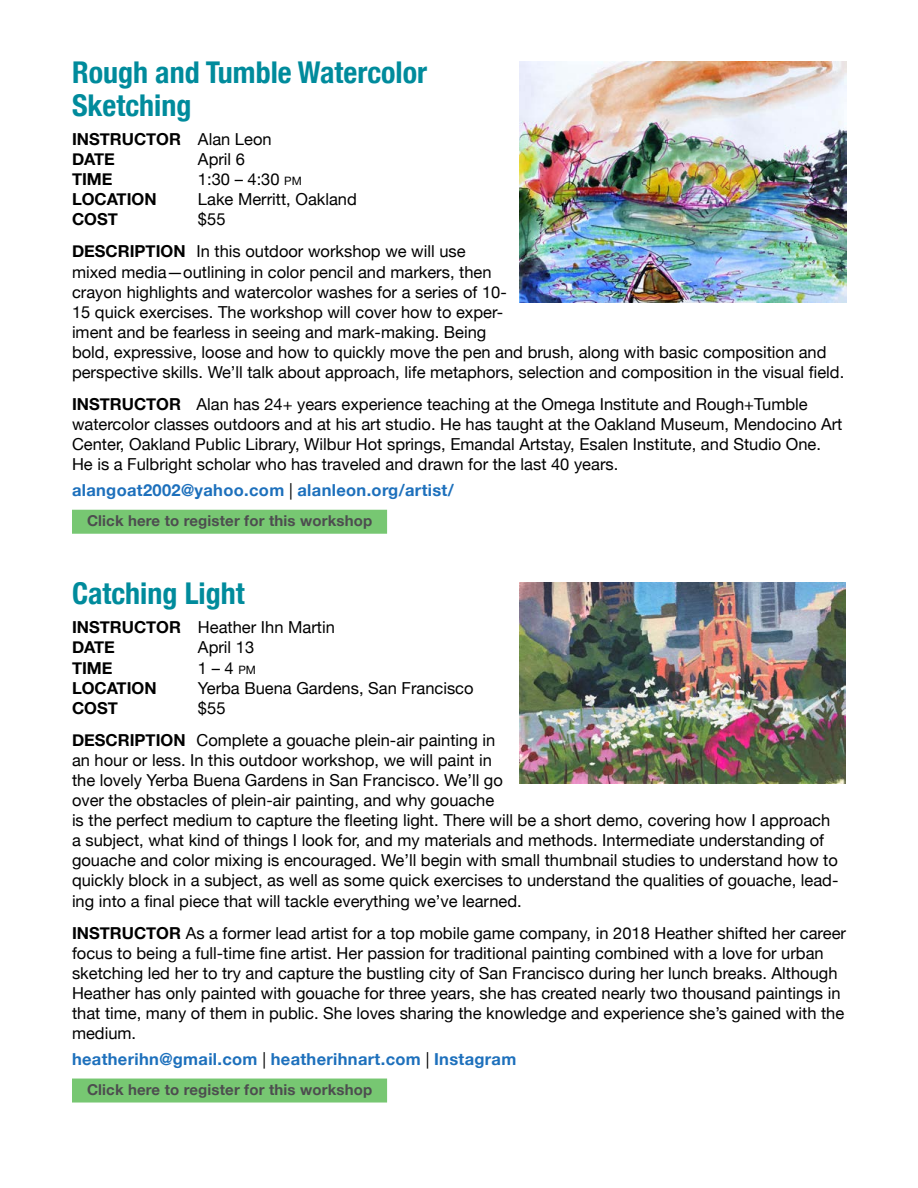
<style>
.page{position:relative;width:918px;height:1188px;background:#fff}
.page>*{position:absolute;margin:0;border:0;box-sizing:border-box;transform-origin:0 0}
.t1{font:700 condensed 30px/33px "Helvetica Neue";color:#008b9c}
.t2{font:16.5px/20.1px "Helvetica Neue";color:#000}
.t3{font:700 16.5px "Helvetica Neue";letter-spacing:.02em;color:#1d70bc}
.t4{font:700 16.5px/20.1px "Helvetica Neue";color:#000}
.t5{font:700 15px "Helvetica Neue";letter-spacing:.01em;color:#4d4d4f}
.s1{font-weight:400}
.s2{font-style:inherit}
.s3{font-size:11.55px}
.s4{font-weight:700}
.s5{font-weight:400;color:#000}
</style>
<div class="page">
<div style="left:72px;top:510px;width:315px;height:24px;background:#77c772"></div>
<div style="left:72px;top:1079px;width:315px;height:24px;background:#77c772"></div>
<img style="left:519px;top:61px;width:327px;height:242px">
<img style="left:519px;top:582px;width:327px;height:201px">
<h1 class="t1" style="left:72px;top:55px;width:357px">Rough and Tumble Watercolor<br>Sketching</h1>
<p class="t4" style="left:72px;top:129px;width:201px">INSTRUCTOR <span class="s1">Alan Leon<br></span>DATE</p>
<p class="t2" style="left:198px;top:149px;width:49px">April 6</p>
<p class="t4" style="left:72px;top:169px;width:42px">TIME</p>
<p class="t2" style="left:198px;top:169px;width:105px">1:30 <span class="s2">–</span> 4:30 <span class="s3">pm</span></p>
<p class="t4" style="left:72px;top:189px;width:86px">LOCATION</p>
<p class="t2" style="left:198px;top:189px;width:160px">Lake Merritt, Oakland</p>
<p class="t4" style="left:72px;top:209px;width:47px">COST</p>
<p class="t2" style="left:72px;top:203px;width:395px;line-height:32.1px;text-indent:126px">$55<br><span class="s4">DESCRIPTION</span> In this outdoor workshop we will use</p>
<p class="t2" style="left:72px;top:261px;width:774px">mixed media—outlining in color pencil and markers, then<br>crayon highlights and watercolor washes for a series of 10-<br>15 quick exercises. The workshop will cover how to exper-<br>iment and be fearless in seeing and mark-making. Being<br>bold, expressive, loose and how to quickly move the pen and brush, along with basic composition and perspective skills. We’ll talk about approach, life metaphors, selection and composition in the visual field.</p>
<p class="t2" style="left:72px;top:394px;width:772px"><span class="s4">INSTRUCTOR</span> Alan has 24+ years experience teaching at the Omega Institute and Rough+Tumble watercolor classes outdoors and at his art studio. He has taught at the Oakland Museum, Mendocino Art Center, Oakland Public Library, Wilbur Hot springs, Emandal Artstay, Esalen Institute, and Studio One.<br>He is a Fulbright scholar who has traveled and drawn for the last 40 years.</p>
<p class="t3" style="left:72px;top:480px;width:383px">alangoat2002@yahoo.com <span class="s5">|</span> alanleon.org/artist/</p>
<p class="t5" style="left:87px;top:512px;width:287px">Click here to register for this workshop</p>
<h1 class="t1" style="left:72px;top:577px;width:174px">Catching Light</h1>
<p class="t2" style="left:72px;top:617px;width:264px"><span class="s4">INSTRUCTOR</span> Heather Ihn Martin<br><span class="s4">DATE</span></p>
<p class="t2" style="left:198px;top:637px;width:58px">April 13</p>
<p class="t4" style="left:72px;top:657px;width:42px">TIME</p>
<p class="t2" style="left:198px;top:657px;width:59px">1 <span class="s2">–</span> 4 <span class="s3">pm</span></p>
<p class="t4" style="left:72px;top:677px;width:86px">LOCATION</p>
<p class="t2" style="left:198px;top:677px;width:277px">Yerba Buena Gardens, San Francisco</p>
<p class="t4" style="left:72px;top:697px;width:47px">COST</p>
<p class="t2" style="left:72px;top:692px;width:425px;line-height:32.1px;text-indent:126px">$55<br><span class="s4">DESCRIPTION</span> Complete a gouache plein-air painting in</p>
<p class="t2" style="left:72px;top:750px;width:768px">an hour or less. In this outdoor workshop, we will paint in<br>the lovely Yerba Buena Gardens in San Francisco. We’ll go<br>over the obstacles of plein-air painting, and why gouache<br>is the perfect medium to capture the fleeting light. There will be a short demo, covering how I approach a subject, what kind of things I look for, and my materials and methods. Intermediate understanding of gouache and color mixing is encouraged. We’ll begin with small thumbnail studies to understand how to quickly block in a subject, as well as some quick exercises to understand the qualities of gouache, lead&shy;ing into a final piece that will tackle everything we’ve learned.</p>
<p class="t2" style="left:72px;top:923px;width:776px"><span class="s4">INSTRUCTOR</span> As a former lead artist for a top mobile game company, in 2018 Heather shifted her career focus to being a full-time fine artist. Her passion for traditional painting combined with a love for urban sketching led her to try and capture the bustling city of San Francisco during her lunch breaks. Although Heather has only painted with gouache for three years, she has created nearly two thousand paintings in that time, many of them in public. She loves sharing the knowledge and experience she’s gained with the medium.</p>
<p class="t3" style="left:72px;top:1049px;width:446px">heatherihn@gmail.com <span class="s5">|</span> heatherihnart.com <span class="s5">|</span> Instagram</p>
<p class="t5" style="left:87px;top:1080px;width:287px">Click here to register for this workshop</p>
</div>
